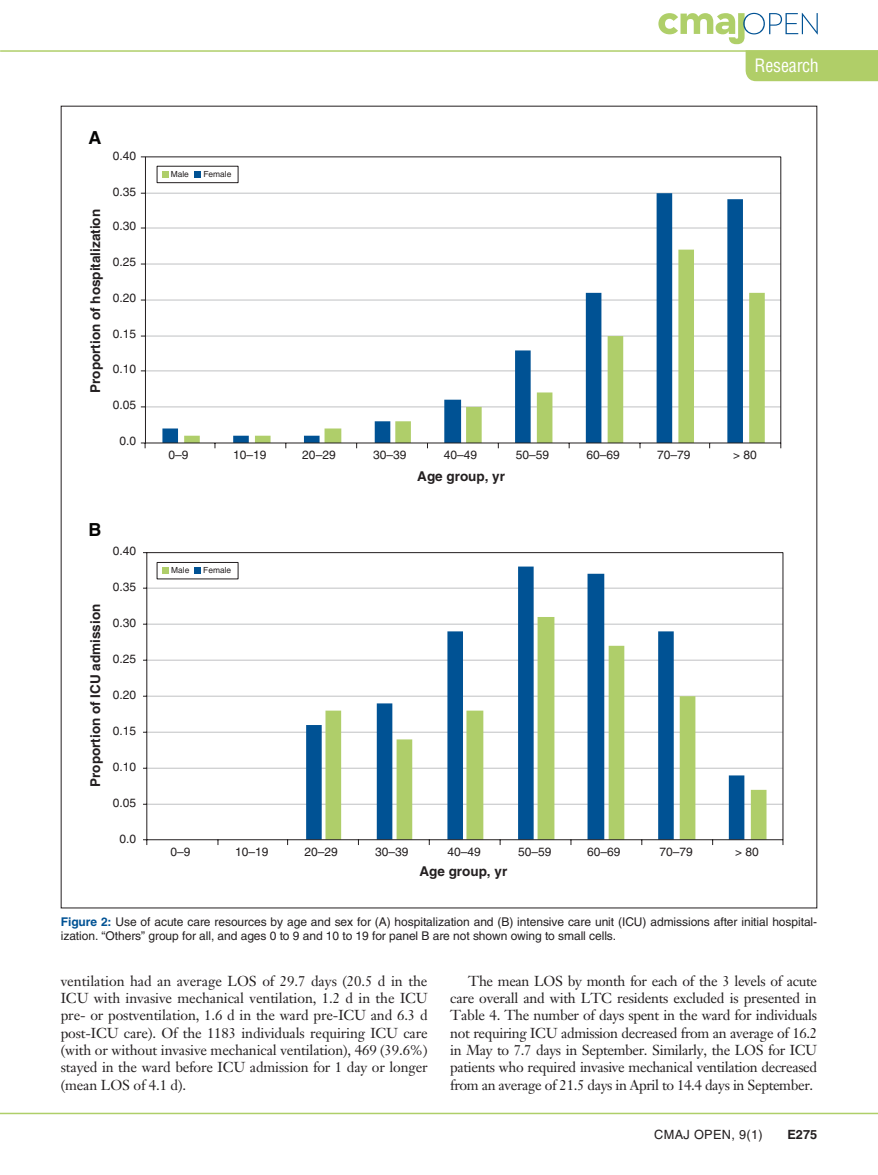
<style>
.page{position:relative;width:878px;height:1175px;background:#fff}
.page>*{position:absolute;margin:0;border:0;box-sizing:border-box;transform-origin:0 0}
.t1{font:condensed 18px "Helvetica LT Std";letter-spacing:-.01em;color:#fff}
.t2{font:700 18px "Helvetica LT Std";color:#050504}
.t3{font:14.25px/17.2px "Janson Text LT Std";letter-spacing:-.02em;color:#231f20;text-align:justify}
.t4{font:700 13.5px "Helvetica LT Std";color:#231f20}
.t5{font:12.75px "Helvetica LT Std";letter-spacing:.025em;color:#231f20}
.t6{font:700 12.75px "Helvetica LT Std";color:#231f20}
.t7{font:12px/14.2px "Helvetica LT Std";letter-spacing:-.005em;color:#231f20}
.t8{font:8.4px "Helvetica LT Std";color:#231f20}
.s1{font-weight:700;color:#005294}
</style>
<div class="page">
<hr style="left:0;top:1112px;width:878px;height:2px;background:#afcf69">
<svg style="left:658px;top:13px;width:159px;height:31px"></svg>
<hr style="left:0;top:50px;width:878px;height:2px;background:#afcf69">
<div style="left:745px;top:50px;width:133px;height:31px;background:#b0ce68"></div>
<svg style="left:140px;top:156px;width:643px;height:689px"></svg>
<svg style="left:156px;top:165px;width:83px;height:414px"></svg>
<p class="t2" style="left:88px;top:126px;width:14px">A</p>
<p class="t7" style="left:113px;top:148px;width:25px">0.40</p>
<p class="t4" style="left:87px;top:393px;width:185px;rotate:-90deg">Proportion of hospitalization</p>
<p class="t7" style="left:113px;top:184px;width:25px">0.35</p>
<p class="t7" style="left:113px;top:219px;width:25px">0.30</p>
<p class="t7" style="left:113px;top:255px;width:25px">0.25</p>
<p class="t7" style="left:113px;top:291px;width:25px">0.20</p>
<p class="t7" style="left:113px;top:327px;width:25px">0.15</p>
<p class="t7" style="left:113px;top:362px;width:25px">0.10</p>
<p class="t7" style="left:113px;top:398px;width:25px">0.05</p>
<p class="t7" style="left:119px;top:434px;width:18px">0.0</p>
<p class="t2" style="left:88px;top:519px;width:14px">B</p>
<p class="t7" style="left:113px;top:543px;width:25px">0.40</p>
<p class="t4" style="left:87px;top:787px;width:185px;rotate:-90deg">Proportion of ICU admission</p>
<p class="t7" style="left:113px;top:579px;width:25px">0.35</p>
<p class="t7" style="left:113px;top:615px;width:25px">0.30</p>
<p class="t7" style="left:113px;top:651px;width:25px">0.25</p>
<p class="t7" style="left:113px;top:687px;width:25px">0.20</p>
<p class="t7" style="left:113px;top:723px;width:25px">0.15</p>
<p class="t7" style="left:113px;top:759px;width:25px">0.10</p>
<p class="t7" style="left:113px;top:795px;width:25px">0.05</p>
<p class="t7" style="left:119px;top:831px;width:18px">0.0</p>
<p class="t8" style="left:171px;top:169px;width:20px">Male</p>
<p class="t8" style="left:203px;top:169px;width:30px">Female</p>
<p class="t1" style="left:754px;top:54px;width:66px">Research</p>
<p class="t7" style="left:168px;top:448px;width:22px">0–9</p>
<p class="t7" style="left:233px;top:448px;width:35px">10–19</p>
<p class="t7" style="left:302px;top:448px;width:35px">20–29</p>
<p class="t7" style="left:373px;top:448px;width:35px">30–39</p>
<p class="t7" style="left:443px;top:448px;width:35px">40–49</p>
<p class="t7" style="left:516px;top:448px;width:35px">50–59</p>
<p class="t7" style="left:586px;top:448px;width:35px">60–69</p>
<p class="t7" style="left:657px;top:448px;width:35px">70–79</p>
<p class="t7" style="left:733px;top:448px;width:25px">&gt; 80</p>
<p class="t8" style="left:171px;top:565px;width:20px">Male</p>
<p class="t8" style="left:203px;top:565px;width:30px">Female</p>
<p class="t4" style="left:417px;top:468px;width:89px">Age group, yr</p>
<p class="t7" style="left:171px;top:844px;width:22px">0–9</p>
<p class="t7" style="left:235px;top:844px;width:35px">10–19</p>
<p class="t7" style="left:304px;top:844px;width:35px">20–29</p>
<p class="t7" style="left:375px;top:844px;width:35px">30–39</p>
<p class="t7" style="left:447px;top:844px;width:35px">40–49</p>
<p class="t7" style="left:518px;top:844px;width:35px">50–59</p>
<p class="t7" style="left:587px;top:844px;width:35px">60–69</p>
<p class="t7" style="left:659px;top:844px;width:35px">70–79</p>
<p class="t7" style="left:735px;top:844px;width:25px">&gt; 80</p>
<p class="t4" style="left:419px;top:863px;width:89px">Age group, yr</p>
<p class="t7" style="left:61px;top:914px;width:758px"><span class="s1">Figure 2:</span> Use of acute care resources by age and sex for (A) hospitalization and (B) intensive care unit (ICU) admissions after initial hospital&shy;ization. “Others” group for all, and ages 0 to 9 and 10 to 19 for panel B are not shown owing to small cells.</p>
<p class="t3" style="left:61px;top:972px;width:368px">ventilation had an average LOS of 29.7 days (20.5 d in the ICU with invasive mechanical ventilation, 1.2 d in the ICU pre- or postventilation, 1.6 d in the ward pre-ICU and 6.3 d post-ICU care). Of the 1183 individuals requiring ICU care (with or without invasive mechanical ventilation), 469 (39.6%) stayed in the ward before ICU admission for 1 day or longer (mean LOS of 4.1 d).</p>
<p class="t3" style="left:450px;top:972px;width:368px;text-indent:18px">The mean LOS by month for each of the 3 levels of acute care overall and with LTC residents excluded is presented in Table 4. The number of days spent in the ward for individuals not requiring ICU admission decreased from an average of 16.2 in May to 7.7 days in September. Similarly, the LOS for ICU patients who required invasive mechanical ventilation decreased from an average of 21.5 days in April to 14.4 days in September.</p>
<p class="t5" style="left:654px;top:1127px;width:110px">CMAJ OPEN, 9(1)</p>
<p class="t6" style="left:787px;top:1126px;width:31px">E275</p>
</div>
